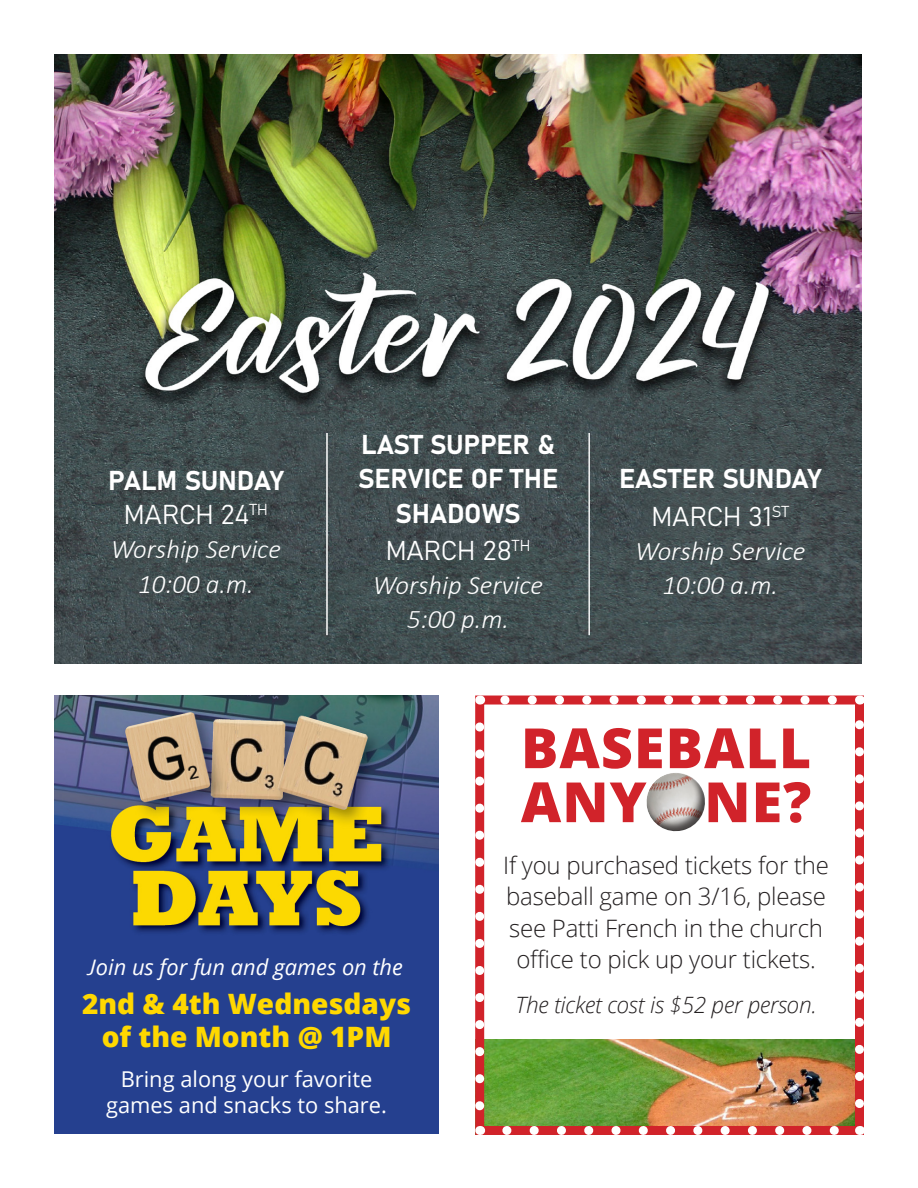
<style>
.page{position:relative;width:918px;height:1188px;background:#fff}
.page>*{position:absolute;margin:0;border:0;box-sizing:border-box;transform-origin:0 0}
.t1{font:800 55.5px/54px "Open Sans";letter-spacing:.02em;color:#d1232a}
.t2{font:800 28.05px/33.8px "Open Sans";color:#ffd800;text-align:center}
.t3{font:italic 300 26.85px/34px "Calibri";color:#fff;text-align:center}
.t4{font:26.85px/34px "Bahnschrift";letter-spacing:-.01em;color:#fff;text-align:center}
.t5{font:300 24px/31.5px "Open Sans";letter-spacing:-.01em;color:#231f20;text-align:center}
.t6{font:italic 300 22.5px "Open Sans";letter-spacing:-.01em;color:#231f20}
.t7{font:21.9px/26.2px "Open Sans";color:#fff;text-align:center}
.t8{font:italic 21.9px "Open Sans";color:#fff}
.s1{font-family:"Bahnschrift";font-weight:400;font-style:normal}
.s2{font-size:17.25px}
</style>
<div class="page">
<img style="left:54px;top:54px;width:808px;height:609px">
<img style="left:485px;top:1040px;width:369px;height:85px">
<svg style="left:475px;top:727px;width:9px;height:390px"></svg>
<svg style="left:507px;top:1126px;width:339px;height:9px"></svg>
<svg style="left:855px;top:713px;width:9px;height:390px"></svg>
<svg style="left:493px;top:696px;width:339px;height:9px"></svg>
<svg style="left:646px;top:773px;width:59px;height:59px"></svg>
<img style="left:54px;top:696px;width:385px;height:249px">
<div style="left:54px;top:945px;width:385px;height:189px;background:#25408f"></div>
<hr style="left:327px;top:433px;width:1px;height:202px;background:#fff">
<hr style="left:589px;top:433px;width:1px;height:202px;background:#fff">
<p class="t3" style="left:108px;top:464px;width:177px"><span class="s1">PALM SUNDAY<br>MARCH 24</span><sup>TH<br></sup>Worship Service<br>10:00 a.m.</p>
<p class="t4" style="left:358px;top:426px;width:202px">LAST SUPPER &amp;<br>SERVICE OF THE<br>SHADOWS</p>
<p class="t3" style="left:373px;top:534px;width:172px"><span class="s1">MARCH 28</span><sup>TH<br></sup>Worship Service<br>5:00 p.m.</p>
<p class="t4" style="left:619px;top:458px;width:204px;line-height:37.7px">EASTER SUNDAY<br>MARCH 31<sup>ST</sup></p>
<p class="t3" style="left:635px;top:534px;width:172px">Worship Service<br>10:00 a.m.</p>
<p class="t8" style="left:90px;top:952px;width:314px"><span class="s2">J</span>oin us for fun and games on the</p>
<p class="t2" style="left:82px;top:985px;width:331px">2nd &amp; 4th Wednesdays of the Month @ 1PM</p>
<p class="t7" style="left:106px;top:1065px;width:282px">Bring along your favorite games and snacks to share.</p>
<p class="t1" style="left:521px;top:718px;width:292px">BASEBALL<br>ANY NE?</p>
<p class="t5" style="left:503px;top:849px;width:327px">If you purchased tickets for the baseball game on 3/16, please see Patti French in the church office to pick up your tickets.</p>
<p class="t6" style="left:515px;top:990px;width:303px">The ticket cost is $52 per person.</p>
</div>
